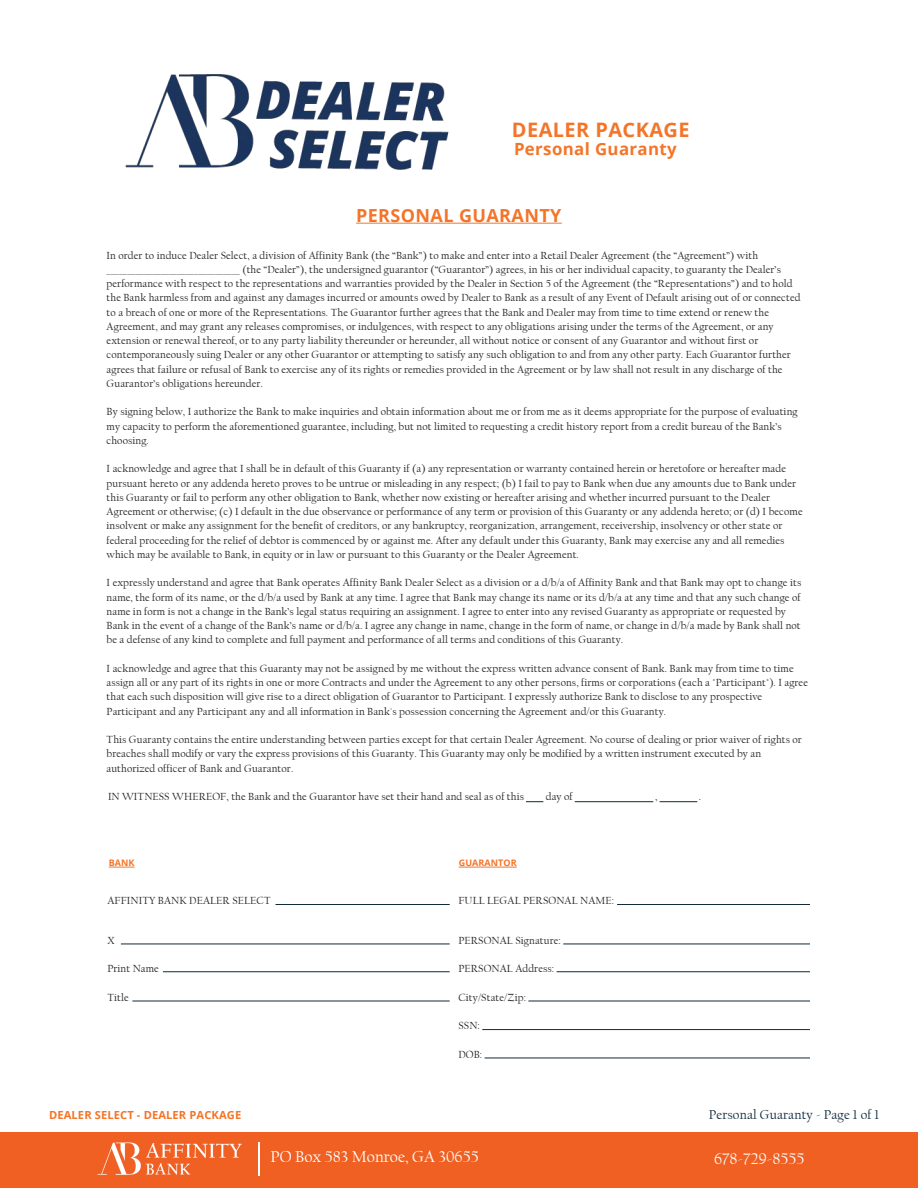
<style>
.page{position:relative;width:918px;height:1188px;background:#fff}
.page>*{position:absolute;margin:0;border:0;box-sizing:border-box;transform-origin:0 0}
.t1{font:700 19.95px "Open Sans";letter-spacing:.02em;color:#f37529}
.t2{font:700 18px "Open Sans";letter-spacing:.02em;color:#f37529}
.t3{font:700 16.8px "Open Sans";letter-spacing:.02em;color:#f37529}
.t4{font:16.5px "Californian FB";color:#fff}
.t5{font:16.5px "Californian FB";color:#fff}
.t6{font:13.5px "Californian FB";letter-spacing:.01em;color:#102a39}
.t7{font:700 11.1px "Open Sans";letter-spacing:.01em;color:#f37529}
.t8{font:10.8px/14.2px "Californian FB";letter-spacing:.01em;color:#231f20}
.t9{font:700 9px "Open Sans";letter-spacing:.01em;color:#f37529}
.s1{font-style:inherit}
</style>
<div class="page">
<div style="left:0;top:1132px;width:918px;height:56px;background:#ef6022"></div>
<img style="left:97px;top:1142px;width:145px;height:33px">
<hr style="left:258px;top:1143px;width:2px;height:33px;background:#fff">
<hr style="left:356px;top:223px;width:206px;height:1px;background:#f37529">
<hr style="left:575px;top:801px;width:78px;height:1px;background:#102a39">
<hr style="left:660px;top:801px;width:37px;height:1px;background:#102a39">
<svg style="left:526px;top:801px;width:17px;height:1px"></svg>
<hr style="left:617px;top:904px;width:193px;height:1px;background:#102a39">
<hr style="left:276px;top:904px;width:174px;height:1px;background:#102a39">
<hr style="left:563px;top:944px;width:247px;height:1px;background:#102a39">
<hr style="left:121px;top:944px;width:329px;height:1px;background:#102a39">
<hr style="left:557px;top:971px;width:253px;height:1px;background:#102a39">
<hr style="left:163px;top:971px;width:287px;height:1px;background:#102a39">
<hr style="left:528px;top:1001px;width:282px;height:1px;background:#102a39">
<hr style="left:482px;top:1029px;width:328px;height:1px;background:#102a39">
<hr style="left:485px;top:1058px;width:325px;height:1px;background:#102a39">
<hr style="left:132px;top:1001px;width:318px;height:1px;background:#102a39">
<svg style="left:109px;top:867px;width:26px;height:1px"></svg>
<hr style="left:459px;top:867px;width:58px;height:1px;background:#f37529">
<img style="left:125px;top:74px;width:324px;height:96px">
<h1 class="t1" style="left:512px;top:116px;width:179px">DEALER PACKAGE</h1>
<h3 class="t3" style="left:514px;top:137px;width:164px">Personal Guaranty</h3>
<h2 class="t2" style="left:356px;top:203px;width:207px">PERSONAL GUARANTY</h2>
<p class="t8" style="left:107px;top:248px;width:695px">In order to induce Dealer Select, a division of Affinity Bank (the “Bank”) to make and enter into a Retail Dealer Agreement (the “Agreement”) with <span class="s1">________________________________</span> (the “Dealer”), the undersigned guarantor (“Guarantor”) agrees, in his or her individual capacity, to guaranty the Dealer’s performance with respect to the representations and warranties provided by the Dealer in Section 5 of the Agreement (the “Representations”) and to hold the Bank harmless from and against any damages incurred or amounts owed by Dealer to Bank as a result of any Event of Default arising out of or connected to a breach of one or more of the Representations. The Guarantor further agrees that the Bank and Dealer may from time to time extend or renew the Agreement, and may grant any releases compromises, or indulgences, with respect to any obligations arising under the terms of the Agreement, or any extension or renewal thereof, or to any party liability thereunder or hereunder, all without notice or consent of any Guarantor and without first or contemporaneously suing Dealer or any other Guarantor or attempting to satisfy any such obligation to and from any other party. Each Guarantor further agrees that failure or refusal of Bank to exercise any of its rights or remedies provided in the Agreement or by law shall not result in any discharge of the Guarantor’s obligations hereunder.</p>
<p class="t8" style="left:107px;top:405px;width:693px">By signing below, I authorize the Bank to make inquiries and obtain information about me or from me as it deems appropriate for the purpose of evaluating my capacity to perform the aforementioned guarantee, including, but not limited to requesting a credit history report from a credit bureau of the Bank’s choosing.</p>
<p class="t8" style="left:107px;top:462px;width:698px">I acknowledge and agree that I shall be in default of this Guaranty if (a) any representation or warranty contained herein or heretofore or hereafter made pursuant hereto or any addenda hereto proves to be untrue or misleading in any respect; (b) I fail to pay to Bank when due any amounts due to Bank under this Guaranty or fail to perform any other obligation to Bank, whether now existing or hereafter arising and whether incurred pursuant to the Dealer Agreement or otherwise; (c) I default in the due observance or performance of any term or provision of this Guaranty or any addenda hereto; or (d) I become insolvent or make any assignment for the benefit of creditors, or any bankruptcy, reorganization, arrangement, receivership, insolvency or other state or federal proceeding for the relief of debtor is commenced by or against me. After any default under this Guaranty, Bank may exercise any and all remedies which may be available to Bank, in equity or in law or pursuant to this Guaranty or the Dealer Agreement.</p>
<p class="t8" style="left:107px;top:576px;width:696px">I expressly understand and agree that Bank operates Affinity Bank Dealer Select as a division or a d/b/a of Affinity Bank and that Bank may opt to change its name, the form of its name, or the d/b/a used by Bank at any time. I agree that Bank may change its name or its d/b/a at any time and that any such change of name in form is not a change in the Bank’s legal status requiring an assignment. I agree to enter into any revised Guaranty as appropriate or requested by Bank in the event of a change of the Bank’s name or d/b/a. I agree any change in name, change in the form of name, or change in d/b/a made by Bank shall not be a defense of any kind to complete and full payment and performance of all terms and conditions of this Guaranty.</p>
<p class="t8" style="left:107px;top:661px;width:703px">I acknowledge and agree that this Guaranty may not be assigned by me without the express written advance consent of Bank. Bank may from time to time assign all or any part of its rights in one or more Contracts and under the Agreement to any other persons, firms or corporations (each a "Participant"). I agree that each such disposition will give rise to a direct obligation of Guarantor to Participant. I expressly authorize Bank to disclose to any prospective Participant and any Participant any and all information in Bank's possession concerning the Agreement and/or this Guaranty.</p>
<p class="t8" style="left:107px;top:733px;width:697px">This Guaranty contains the entire understanding between parties except for that certain Dealer Agreement. No course of dealing or prior waiver of rights or breaches shall modify or vary the express provisions of this Guaranty. This Guaranty may only be modified by a written instrument executed by an authorized officer of Bank and Guarantor.</p>
<p class="t8" style="left:108px;top:789px;width:418px">IN WITNESS WHEREOF, the Bank and the Guarantor have set their hand and seal as of this</p>
<p class="t8" style="left:546px;top:789px;width:28px">day of</p>
<p class="t8" style="left:655px;top:789px;width:4px">,</p>
<p class="t8" style="left:699px;top:789px;width:4px">.</p>
<p class="t9" style="left:109px;top:857px;width:27px">BANK</p>
<p class="t9" style="left:459px;top:857px;width:60px">GUARANTOR</p>
<p class="t8" style="left:107px;top:894px;width:165px">AFFINITY BANK DEALER SELECT</p>
<p class="t8" style="left:458px;top:894px;width:157px">FULL LEGAL PERSONAL NAME:</p>
<p class="t8" style="left:107px;top:933px;width:9px">X</p>
<p class="t8" style="left:107px;top:962px;width:53px">Print Name</p>
<p class="t8" style="left:107px;top:990px;width:23px">Title</p>
<p class="t8" style="left:458px;top:933px;width:104px">PERSONAL Signature:</p>
<p class="t8" style="left:458px;top:962px;width:97px">PERSONAL Address:</p>
<p class="t8" style="left:458px;top:990px;width:69px">City/State/Zip:</p>
<p class="t8" style="left:458px;top:1019px;width:23px">SSN:</p>
<p class="t8" style="left:458px;top:1047px;width:25px">DOB:</p>
<p class="t7" style="left:49px;top:1107px;width:194px">DEALER SELECT - DEALER PACKAGE</p>
<p class="t6" style="left:709px;top:1107px;width:172px">Personal Guaranty - Page 1 of 1</p>
<h3 class="t4" style="left:271px;top:1148px;width:210px">PO Box 583 Monroe, GA 30655</h3>
<h3 class="t5" style="left:714px;top:1149px;width:92px">678-729-8555</h3>
</div>
